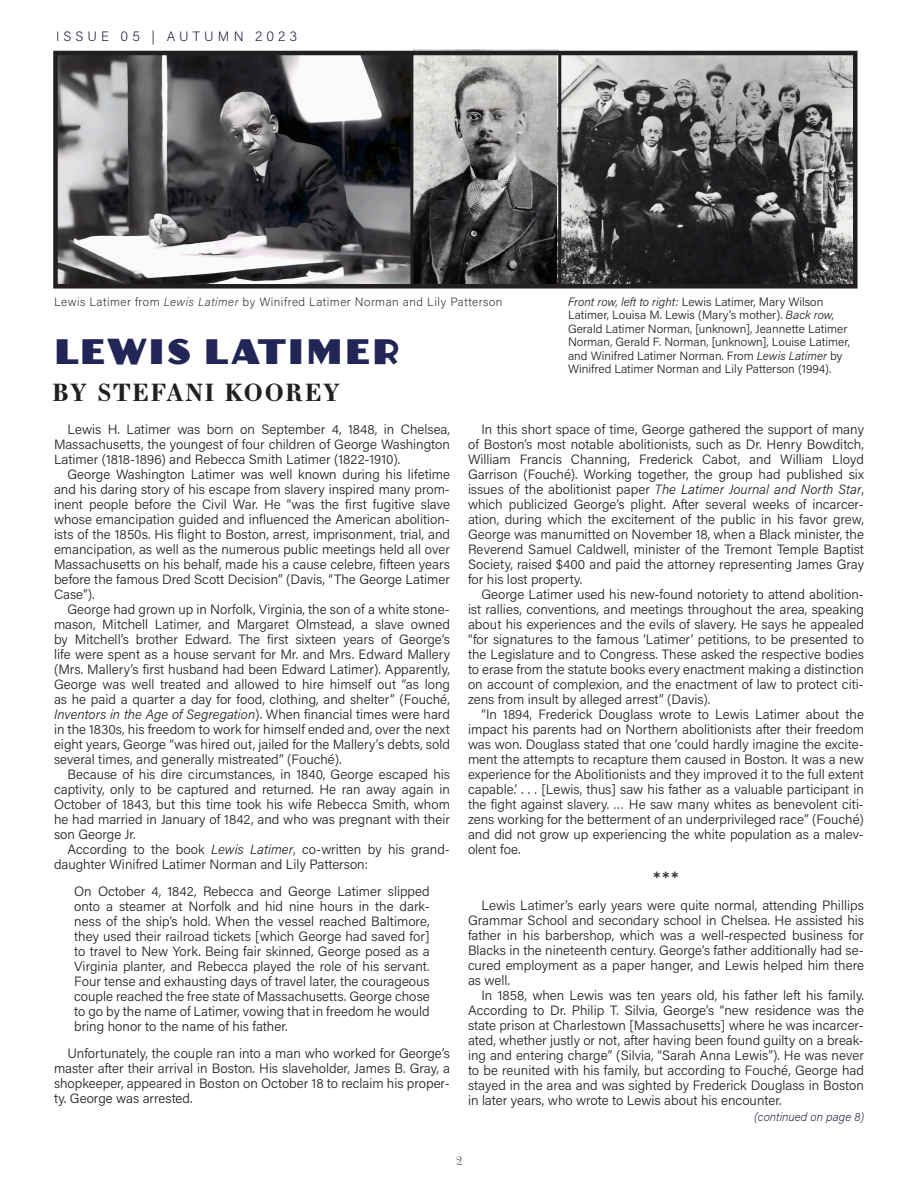
<style>
.page{position:relative;width:918px;height:1188px;background:#fff}
.page>*{position:absolute;margin:0;border:0;box-sizing:border-box;transform-origin:0 0}
.Main_Heading_2_-_Left_Align{font:33px "Anchor Jack";letter-spacing:.1em;color:#222657}
.Subheading_2_-_Left_Align{font:700 24px "Essonnes Text";letter-spacing:.08em;color:#231f20}
.t1{font:18px "Calibri";color:#231f20}
.block_quote_story{font:300 13.5px/15px "Acumin Pro";color:#231f20;text-align:justify}
.t2{font:200 13.5px "Acumin Pro";letter-spacing:.3em;color:#0f122e}
.t3{font:300 12px/13.5px "Acumin Pro";color:#231f20}
.Body_Text_-_Left_Justify{font:200 12px "Acumin Pro";letter-spacing:.04em;color:#231f20}
.Body_Text_-_Left_Justify-2{font:italic 200 12px "Acumin Pro";color:#0f122e}
.t4{font:300 12px "Essonnes Display";color:#0f122e}
.s1{font-style:italic}
</style>
<div class="page">
<img style="left:58px;top:56px;width:352px;height:228px">
<img style="left:414px;top:50px;width:145px;height:234px">
<img style="left:561px;top:56px;width:292px;height:228px">
<div style="left:53px;top:51px;width:805px;height:238px;border:4px solid #231f20"></div>
<div style="left:410px;top:52px;width:151px;height:236px;border:3px solid #231f20"></div>
<p class="t2" style="left:56px;top:27px;width:243px">ISSUE 05 | AUTUMN 2023</p>
<p class="Body_Text_-_Left_Justify" style="left:54px;top:293px;width:450px">Lewis Latimer from <span class="s1">Lewis Latimer</span> by Winifred Latimer Norman and Lily Patterson</p>
<p class="t3" style="left:568px;top:294px;width:284px"><span class="s1">Front row, left to right:</span> Lewis Latimer, Mary Wilson Latimer, Louisa M. Lewis (Mary’s mother). <span class="s1">Back row, </span>Gerald Latimer Norman, [unknown], Jeannette Latimer Norman, Gerald F. Norman, [unknown], Louise Latimer, and Winifred Latimer Norman. From <span class="s1">Lewis Latimer</span> by Winifred Latimer Norman and Lily Patterson (1994).</p>
<p class="Main_Heading_2_-_Left_Align" style="left:55px;top:330px;width:346px">LEWIS LATIMER</p>
<p class="Subheading_2_-_Left_Align" style="left:52px;top:375px;width:289px">BY STEFANI KOOREY</p>
<p class="block_quote_story" style="left:54px;top:421px;width:398px;text-indent:14px">Lewis H. Latimer was born on September 4, 1848, in Chelsea, Massachusetts, the youngest of four children of George Washington Latimer (1818-1896) and Rebecca Smith Latimer (1822-1910).</p>
<p class="block_quote_story" style="left:54px;top:466px;width:398px;text-indent:14px">George Washington Latimer was well known during his lifetime and his daring story of his escape from slavery inspired many prom&shy;inent people before the Civil War. He “was the first fugitive slave whose emancipation guided and influenced the American abolition&shy;ists of the 1850s. His flight to Boston, arrest, imprisonment, trial, and emancipation, as well as the numerous public meetings held all over Massachusetts on his behalf, made his a cause celebre, fifteen years before the famous Dred Scott Decision” (Davis, “The George Latimer Case”).</p>
<p class="block_quote_story" style="left:54px;top:601px;width:398px;text-indent:14px">George had grown up in Norfolk, Virginia, the son of a white stone&shy;mason, Mitchell Latimer, and Margaret Olmstead, a slave owned by Mitchell’s brother Edward. The first sixteen years of George’s life were spent as a house servant for Mr. and Mrs. Edward Mallery (Mrs. Mallery’s first husband had been Edward Latimer). Apparently, George was well treated and allowed to hire himself out “as long as he paid a quarter a day for food, clothing, and shelter” (Fouché, <span class="s1">Inventors in the Age of Segregation</span>). When financial times were hard in the 1830s, his freedom to work for himself ended and, over the next eight years, George “was hired out, jailed for the Mallery’s debts, sold several times, and generally mistreated” (Fouché).</p>
<p class="block_quote_story" style="left:54px;top:766px;width:398px;text-indent:14px">Because of his dire circumstances, in 1840, George escaped his captivity, only to be captured and returned. He ran away again in October of 1843, but this time took his wife Rebecca Smith, whom he had married in January of 1842, and who was pregnant with their son George Jr.</p>
<p class="block_quote_story" style="left:54px;top:841px;width:397px;text-indent:14px">According to the book <span class="s1">Lewis Latimer</span>, co-written by his grand&shy;daughter Winifred Latimer Norman and Lily Patterson:</p>
<p class="block_quote_story" style="left:74px;top:883px;width:357px">On October 4, 1842, Rebecca and George Latimer slipped onto a steamer at Norfolk and hid nine hours in the dark&shy;ness of the ship’s hold. When the vessel reached Baltimore, they used their railroad tickets [which George had saved for] to travel to New York. Being fair skinned, George posed as a Virginia planter, and Rebecca played the role of his servant.<br>Four tense and exhausting days of travel later, the courageous couple reached the free state of Massachusetts. George chose to go by the name of Latimer, vowing that in freedom he would bring honor to the name of his father.</p>
<p class="block_quote_story" style="left:54px;top:1045px;width:398px;text-indent:14px">Unfortunately, the couple ran into a man who worked for George’s master after their arrival in Boston. His slaveholder, James B. Gray, a shopkeeper, appeared in Boston on October 18 to reclaim his proper&shy;ty. George was arrested.</p>
<p class="block_quote_story" style="left:468px;top:421px;width:398px;text-indent:14px">In this short space of time, George gathered the support of many of Boston’s most notable abolitionists, such as Dr. Henry Bowditch, William Francis Channing, Frederick Cabot, and William Lloyd Garrison (Fouché). Working together, the group had published six issues of the abolitionist paper <span class="s1">The Latimer Journal and North Star</span>, which publicized George’s plight. After several weeks of incarcer&shy;ation, during which the excitement of the public in his favor grew, George was manumitted on November 18, when a Black minister, the Reverend Samuel Caldwell, minister of the Tremont Temple Baptist Society, raised $400 and paid the attorney representing James Gray for his lost property.</p>
<p class="block_quote_story" style="left:468px;top:586px;width:398px;text-indent:14px">George Latimer used his new-found notoriety to attend abolition&shy;ist rallies, conventions, and meetings throughout the area, speaking about his experiences and the evils of slavery. He says he appealed “for signatures to the famous ‘Latimer’ petitions, to be presented to the Legislature and to Congress. These asked the respective bodies to erase from the statute books every enactment making a distinction on account of complexion, and the enactment of law to protect citi&shy;zens from insult by alleged arrest” (Davis).</p>
<p class="block_quote_story" style="left:468px;top:706px;width:398px;text-indent:14px">“In 1894, Frederick Douglass wrote to Lewis Latimer about the impact his parents had on Northern abolitionists after their freedom was won. Douglass stated that one ‘could hardly imagine the excite&shy;ment the attempts to recapture them caused in Boston. It was a new experience for the Abolitionists and they improved it to the full extent capable.’ . . . [Lewis, thus] saw his father as a valuable participant in the fight against slavery. … He saw many whites as benevolent citi&shy;zens working for the betterment of an underprivileged race” (Fouché) and did not grow up experiencing the white population as a malev&shy;olent foe.</p>
<p class="t1" style="left:653px;top:867px;width:28px">***</p>
<p class="block_quote_story" style="left:468px;top:897px;width:398px;text-indent:14px">Lewis Latimer’s early years were quite normal, attending Phillips Grammar School and secondary school in Chelsea. He assisted his father in his barbershop, which was a well-respected business for Blacks in the nineteenth century. George’s father additionally had se&shy;cured employment as a paper hanger, and Lewis helped him there as well.</p>
<p class="block_quote_story" style="left:468px;top:987px;width:398px;text-indent:14px">In 1858, when Lewis was ten years old, his father left his family.<br>According to Dr. Philip T. Silvia, George’s “new residence was the state prison at Charlestown [Massachusetts] where he was incarcer&shy;ated, whether justly or not, after having been found guilty on a break&shy;ing and entering charge” (Silvia, “Sarah Anna Lewis”). He was never to be reunited with his family, but according to Fouché, George had stayed in the area and was sighted by Frederick Douglass in Boston in later years, who wrote to Lewis about his encounter.</p>
<p class="t4" style="left:456px;top:1152px;width:7px">2</p>
<p class="Body_Text_-_Left_Justify-2" style="left:754px;top:1108px;width:111px">(continued on page 8)</p>
</div>
